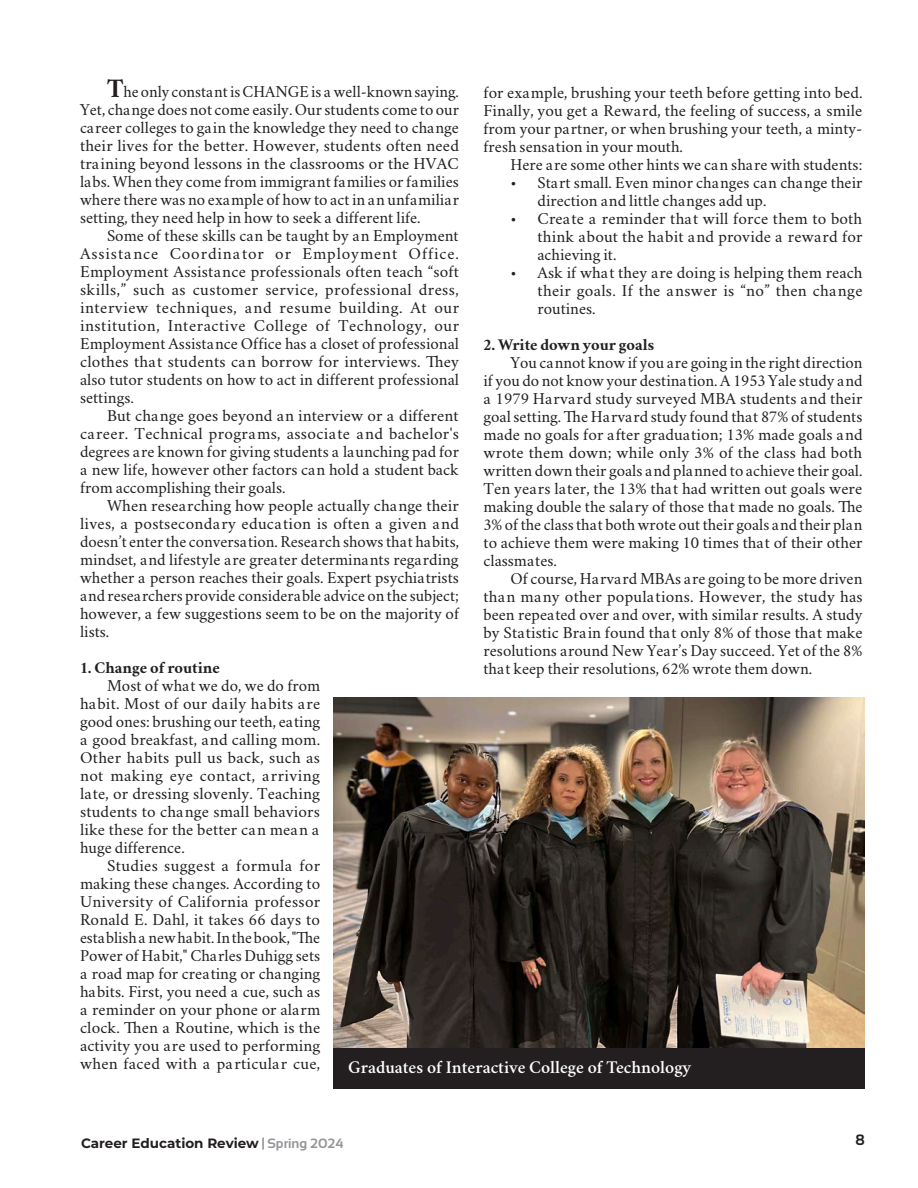
<style>
.page{position:relative;width:918px;height:1188px;background:#fff}
.page>*{position:absolute;margin:0;border:0;box-sizing:border-box;transform-origin:0 0}
.title_white{font:600 18px "Crimson";color:#fff}
.Body1{font:16.5px/18px "Crimson";color:#231f20;text-align:justify}
.Body1-2{font:700 16.5px "Crimson";color:#231f20}
.t1{font:700 15px "Sansation";color:#231f20}
.t2{font:700 13.5px "Montserrat";color:#231f20}
.s1{font-weight:700;font-size:27px}
.s2{font-family:"Crimson";font-weight:400}
.s3{font-family:"Sansation";color:#939598}
</style>
<div class="page">
<img style="left:334px;top:698px;width:531px;height:350px">
<div style="left:334px;top:1048px;width:531px;height:41px;background:#231f20"></div>
<p class="Body1" style="left:80px;top:82px;width:381px;text-indent:27px"><span class="s1">T</span>he only constant is CHANGE is a well-known saying.<br>Yet, change does not come easily. Our students come to our career colleges to gain the knowledge they need to change their lives for the better. However, students often need training beyond lessons in the classrooms or the HVAC labs. When they come from immigrant families or families where there was no example of how to act in an unfamiliar setting, they need help in how to seek a different life.</p>
<p class="Body1" style="left:80px;top:226px;width:381px;text-indent:27px">Some of these skills can be taught by an Employment Assistance Coordinator or Employment Office.<br>Employment Assistance professionals often teach “soft skills,” such as customer service, professional dress, interview techniques, and resume building. At our institution, Interactive College of Technology, our Employment Assistance Office has a closet of professional clothes that students can borrow for interviews. They also tutor students on how to act in different professional settings.</p>
<p class="Body1" style="left:80px;top:406px;width:381px;text-indent:27px">But change goes beyond an interview or a different career. Technical programs, associate and bachelor's degrees are known for giving students a launching pad for a new life, however other factors can hold a student back from accomplishing their goals.</p>
<p class="Body1" style="left:80px;top:496px;width:381px;text-indent:27px">When researching how people actually change their lives, a postsecondary education is often a given and doesn’t enter the conversation. Research shows that habits, mindset, and lifestyle are greater determinants regarding whether a person reaches their goals. Expert psychiatrists and researchers provide considerable advice on the subject; however, a few suggestions seem to be on the majority of lists.</p>
<p class="Body1-2" style="left:80px;top:655px;width:141px">1. Change of routine</p>
<p class="Body1" style="left:80px;top:676px;width:242px;text-indent:27px">Most of what we do, we do from habit. Most of our daily habits are good ones: brushing our teeth, eating a good breakfast, and calling mom.<br>Other habits pull us back, such as not making eye contact, arriving late, or dressing slovenly. Teaching students to change small behaviors like these for the better can mean a huge difference.</p>
<p class="Body1" style="left:80px;top:856px;width:242px;text-indent:27px">Studies suggest a formula for making these changes. According to University of California professor Ronald E. Dahl, it takes 66 days to establish a new habit. In the book, "The Power of Habit," Charles Duhigg sets a road map for creating or changing habits. First, you need a cue, such as a reminder on your phone or alarm clock. Then a Routine, which is the activity you are used to performing when faced with a particular cue,</p>
<p class="Body1" style="left:484px;top:82px;width:381px">for example, brushing your teeth before getting into bed.<br>Finally, you get a Reward, the feeling of success, a smile from your partner, or when brushing your teeth, a minty&shy;fresh sensation in your mouth.</p>
<p class="Body1" style="left:511px;top:154px;width:353px">Here are some other hints we can share with students:</p>
<p class="Body1" style="left:538px;top:172px;width:326px;text-indent:-27px">• Start small. Even minor changes can change their direction and little changes add up.</p>
<p class="Body1" style="left:538px;top:208px;width:327px;text-indent:-27px">• Create a reminder that will force them to both think about the habit and provide a reward for achieving it.</p>
<p class="Body1" style="left:538px;top:262px;width:327px;text-indent:-27px">• Ask if what they are doing is helping them reach their goals. If the answer is “no” then change routines.</p>
<p class="Body1-2" style="left:484px;top:332px;width:172px">2. Write down your goals</p>
<p class="Body1" style="left:484px;top:352px;width:381px;text-indent:27px">You cannot know if you are going in the right direction if you do not know your destination. A 1953 Yale study and a 1979 Harvard study surveyed MBA students and their goal setting. The Harvard study found that 87% of students made no goals for after graduation; 13% made goals and wrote them down; while only 3% of the class had both written down their goals and planned to achieve their goal.<br>Ten years later, the 13% that had written out goals were making double the salary of those that made no goals. The 3% of the class that both wrote out their goals and their plan to achieve them were making 10 times that of their other classmates.</p>
<p class="Body1" style="left:484px;top:568px;width:381px;text-indent:27px">Of course, Harvard MBAs are going to be more driven than many other populations. However, the study has been repeated over and over, with similar results. A study by Statistic Brain found that only 8% of those that make resolutions around New Year’s Day succeed. Yet of the 8% that keep their resolutions, 62% wrote them down.</p>
<p class="title_white" style="left:348px;top:1054px;width:345px">Graduates of Interactive College of Technology</p>
<p class="t2" style="left:81px;top:1133px;width:264px">Career Education Review <span class="s2">|</span> <span class="s3">Spring 2024</span></p>
<p class="t1" style="left:856px;top:1131px;width:11px">8</p>
</div>
